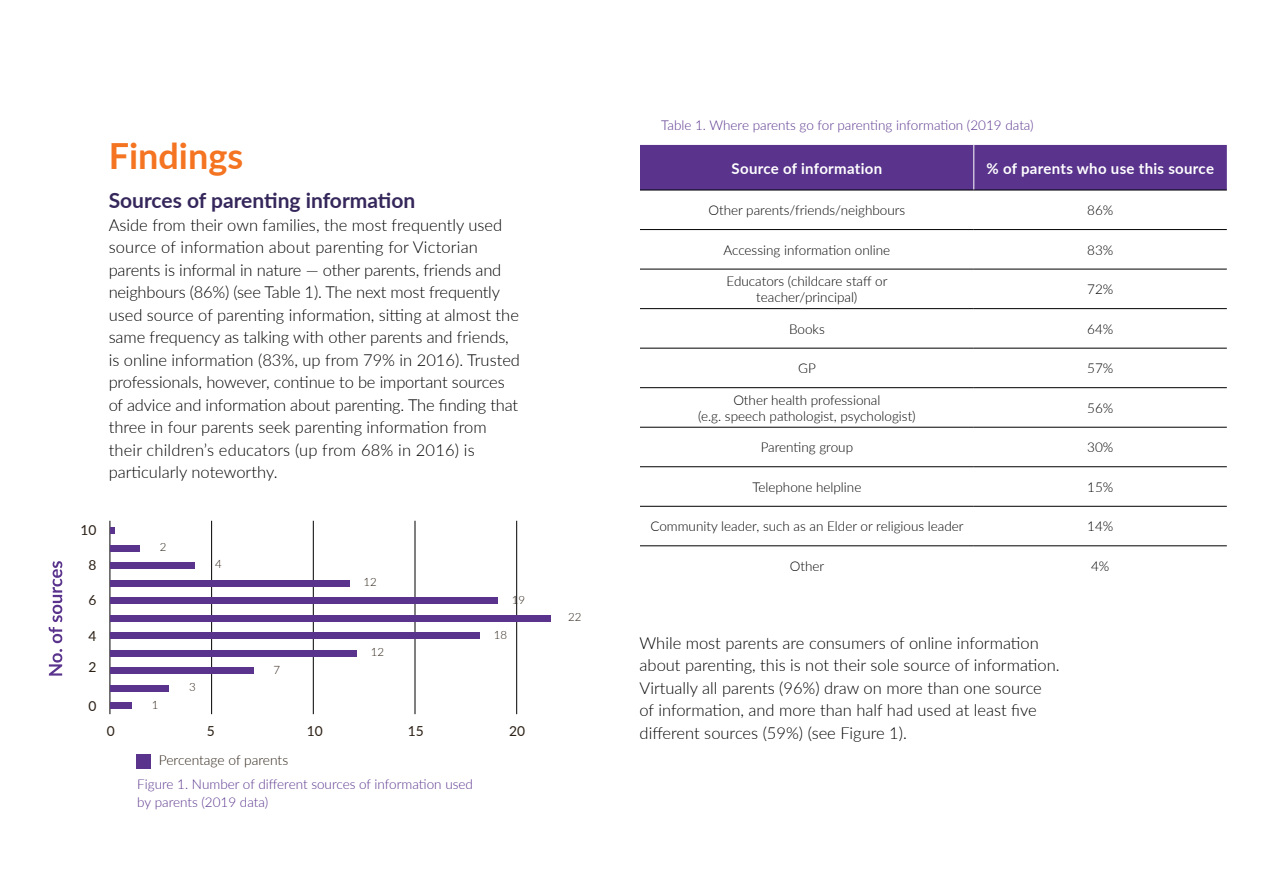
<style>
.page{position:relative;width:1263px;height:893px;background:#fff}
.page>*{position:absolute;margin:0;border:0;box-sizing:border-box;transform-origin:0 0}
.t1{font:700 36px "Lato";color:#f47422}
.t2{font:700 21px "Lato";color:#35275b}
.t3{font:300 16.5px/22.5px "Lato";color:#000}
.t4{font:700 15px "Lato";letter-spacing:.02em;color:#fff}
.t5{font:13.8px "Lato";color:#2c2116}
.t6{font:300 13.8px "Lato";letter-spacing:-.005em;color:#2c2116}
.t7{font:300 13.5px/16.2px "Lato";color:#000;text-align:center}
.t8{font:300 13.5px/18px "Lato";color:#59338c}
.t9{font:300 11.55px "Lato";color:#2c2116}
</style>
<div class="page">
<hr style="left:110px;top:521px;width:1px;height:193px;background:#000">
<hr style="left:211px;top:521px;width:1px;height:193px;background:#000">
<hr style="left:313px;top:521px;width:1px;height:193px;background:#000">
<hr style="left:415px;top:521px;width:1px;height:193px;background:#000">
<hr style="left:516px;top:521px;width:1px;height:193px;background:#000">
<svg style="left:49px;top:649px;width:13px;height:27px"></svg>
<svg style="left:49px;top:561px;width:13px;height:82px"></svg>
<svg style="left:110px;top:527px;width:5px;height:7px"></svg>
<div style="left:110px;top:545px;width:30px;height:6px;background:#59338c"></div>
<div style="left:110px;top:562px;width:85px;height:7px;background:#59338c"></div>
<div style="left:110px;top:580px;width:240px;height:6px;background:#59338c"></div>
<div style="left:110px;top:597px;width:388px;height:7px;background:#59338c"></div>
<div style="left:110px;top:615px;width:441px;height:6px;background:#59338c"></div>
<div style="left:110px;top:632px;width:370px;height:7px;background:#59338c"></div>
<div style="left:110px;top:650px;width:247px;height:6px;background:#59338c"></div>
<div style="left:110px;top:667px;width:144px;height:7px;background:#59338c"></div>
<div style="left:110px;top:685px;width:58px;height:6px;background:#59338c"></div>
<div style="left:110px;top:703px;width:22px;height:6px;background:#59338c"></div>
<div style="left:640px;top:145px;width:587px;height:45px;background:#59338c"></div>
<hr style="left:973px;top:145px;width:1px;height:45px;background:#fff">
<hr style="left:640px;top:190px;width:334px;height:1px;background:#000">
<hr style="left:974px;top:190px;width:253px;height:1px;background:#000">
<hr style="left:640px;top:229px;width:334px;height:1px;background:#000">
<hr style="left:974px;top:229px;width:253px;height:1px;background:#000">
<hr style="left:640px;top:269px;width:334px;height:1px;background:#000">
<hr style="left:974px;top:269px;width:253px;height:1px;background:#000">
<hr style="left:640px;top:308px;width:334px;height:1px;background:#000">
<hr style="left:974px;top:308px;width:253px;height:1px;background:#000">
<hr style="left:640px;top:348px;width:334px;height:1px;background:#000">
<hr style="left:974px;top:348px;width:253px;height:1px;background:#000">
<hr style="left:640px;top:387px;width:334px;height:1px;background:#000">
<hr style="left:974px;top:387px;width:253px;height:1px;background:#000">
<hr style="left:640px;top:427px;width:334px;height:1px;background:#000">
<hr style="left:974px;top:427px;width:253px;height:1px;background:#000">
<hr style="left:640px;top:466px;width:334px;height:1px;background:#000">
<hr style="left:974px;top:466px;width:253px;height:1px;background:#000">
<hr style="left:640px;top:506px;width:334px;height:1px;background:#000">
<hr style="left:974px;top:506px;width:253px;height:1px;background:#000">
<hr style="left:640px;top:546px;width:334px;height:1px;background:#000">
<hr style="left:974px;top:546px;width:253px;height:1px;background:#000">
<div style="left:137px;top:754px;width:14px;height:14px;background:#59338c"></div>
<p class="t5" style="left:81px;top:520px;width:17px">10</p>
<p class="t5" style="left:89px;top:555px;width:9px">8</p>
<p class="t5" style="left:89px;top:590px;width:9px">6</p>
<p class="t5" style="left:89px;top:626px;width:9px">4</p>
<p class="t5" style="left:89px;top:657px;width:9px">2</p>
<p class="t5" style="left:89px;top:696px;width:9px">0</p>
<h1 class="t1" style="left:109px;top:130px;width:136px">Findings</h1>
<p class="t2" style="left:109px;top:185px;width:308px">Sources of parenting information</p>
<p class="t3" style="left:109px;top:213px;width:413px">Aside from their own families, the most frequently used source of information about parenting for Victorian parents is informal in nature — other parents, friends and neighbours (86%) (see Table 1). The next most frequently used source of parenting information, sitting at almost the same frequency as talking with other parents and friends, is online information (83%, up from 79% in 2016). Trusted professionals, however, continue to be important sources of advice and information about parenting. The finding that three in four parents seek parenting information from their children’s educators (up from 68% in 2016) is particularly noteworthy.</p>
<p class="t9" style="left:160px;top:539px;width:8px">2</p>
<p class="t9" style="left:215px;top:556px;width:8px">4</p>
<p class="t9" style="left:363px;top:574px;width:15px">12</p>
<p class="t9" style="left:512px;top:591px;width:15px">19</p>
<p class="t9" style="left:568px;top:609px;width:15px">22</p>
<p class="t8" style="left:661px;top:115px;width:374px">Table 1. Where parents go for parenting information (2019 data)</p>
<p class="t4" style="left:731px;top:157px;width:152px">Source of information</p>
<p class="t4" style="left:986px;top:157px;width:229px">% of parents who use this source</p>
<p class="t7" style="left:708px;top:202px;width:198px">Other parents/friends/neighbours</p>
<p class="t7" style="left:1087px;top:202px;width:28px">86%</p>
<p class="t7" style="left:723px;top:241px;width:168px">Accessing information online</p>
<p class="t7" style="left:1087px;top:241px;width:28px">83%</p>
<p class="t7" style="left:726px;top:273px;width:162px">Educators (childcare staff or teacher/principal)</p>
<p class="t7" style="left:1087px;top:281px;width:28px">72%</p>
<p class="t7" style="left:789px;top:320px;width:37px">Books</p>
<p class="t7" style="left:1087px;top:320px;width:28px">64%</p>
<p class="t7" style="left:798px;top:360px;width:19px">GP</p>
<p class="t7" style="left:1087px;top:360px;width:28px">57%</p>
<p class="t7" style="left:698px;top:391px;width:219px">Other health professional<br>(e.g. speech pathologist, psychologist)</p>
<p class="t7" style="left:1087px;top:399px;width:28px">56%</p>
<p class="t7" style="left:761px;top:439px;width:94px">Parenting group</p>
<p class="t7" style="left:1087px;top:439px;width:28px">30%</p>
<p class="t7" style="left:752px;top:478px;width:111px">Telephone helpline</p>
<p class="t7" style="left:1087px;top:478px;width:28px">15%</p>
<p class="t7" style="left:650px;top:518px;width:315px">Community leader, such as an Elder or religious leader</p>
<p class="t7" style="left:1087px;top:518px;width:28px">14%</p>
<p class="t7" style="left:790px;top:558px;width:36px">Other</p>
<p class="t7" style="left:1091px;top:558px;width:20px">4%</p>
<p class="t9" style="left:494px;top:626px;width:15px">18</p>
<p class="t3" style="left:640px;top:631px;width:422px">While most parents are consumers of online information about parenting, this is not their sole source of information.<br>Virtually all parents (96%) draw on more than one source of information, and more than half had used at least five different sources (59%) (see Figure 1).</p>
<p class="t9" style="left:371px;top:644px;width:15px">12</p>
<p class="t9" style="left:274px;top:661px;width:8px">7</p>
<p class="t9" style="left:189px;top:679px;width:8px">3</p>
<p class="t9" style="left:152px;top:696px;width:8px">1</p>
<p class="t5" style="left:394px;top:717px;width:17px">10</p>
<p class="t5" style="left:698px;top:717px;width:17px">25</p>
<p class="t5" style="left:107px;top:721px;width:9px">0</p>
<p class="t5" style="left:207px;top:721px;width:9px">5</p>
<p class="t5" style="left:307px;top:721px;width:17px">10</p>
<p class="t5" style="left:408px;top:721px;width:17px">15</p>
<p class="t5" style="left:509px;top:721px;width:17px">20</p>
<p class="t6" style="left:159px;top:750px;width:131px">Percentage of parents</p>
<p class="t8" style="left:137px;top:774px;width:337px">Figure 1. Number of different sources of information used by parents (2019 data)</p>
</div>
